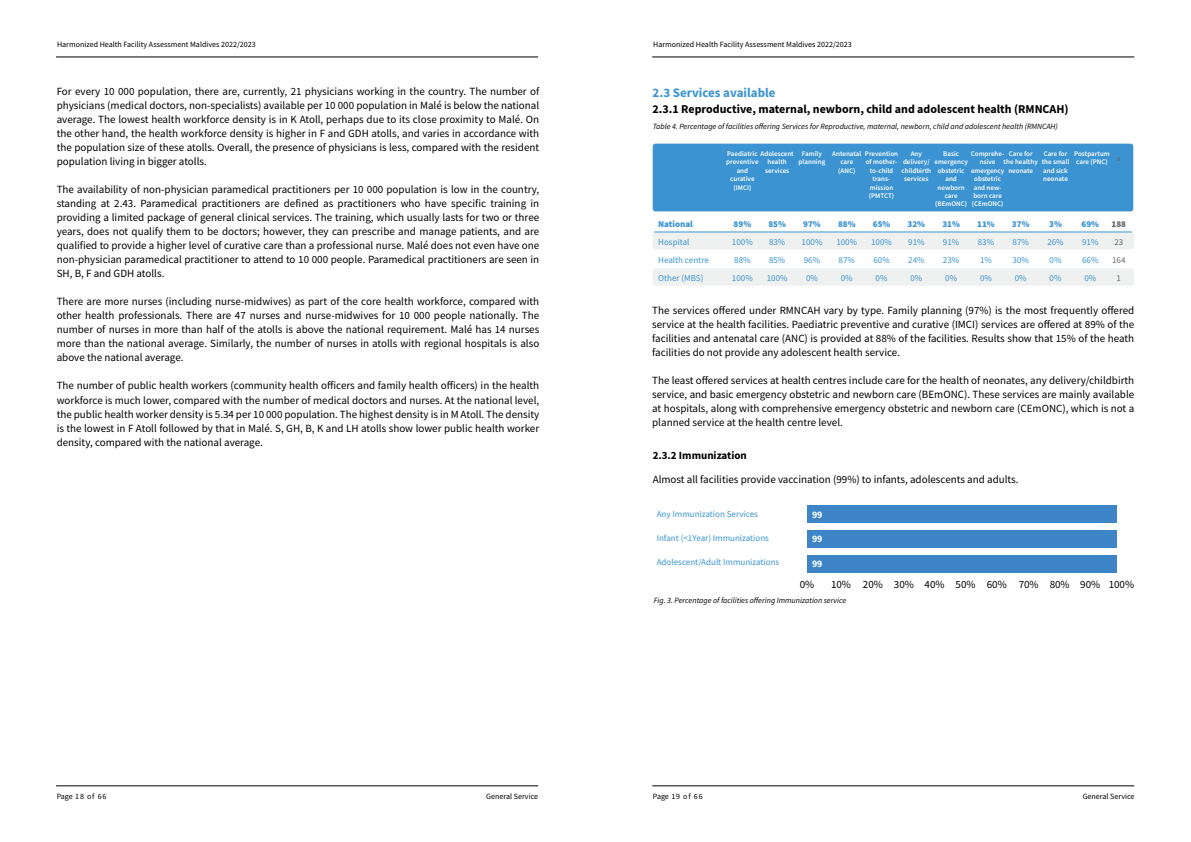
<style>
.page{position:relative;width:1191px;height:842px;background:#fff}
.page>*{position:absolute;margin:0;border:0;box-sizing:border-box;transform-origin:0 0}
.t1{font:700 13px "Source Sans Pro";color:#3b94d1}
.t2{font:700 12px "Source Sans Pro";color:#000}
.t3{font:11px/14px "Source Sans Pro";color:#000;text-align:justify}
.t4{font:700 11px "Source Sans Pro";color:#000}
.t5{font:700 10px "Source Sans Pro";color:#fff}
.t6{font:9px/18px "Source Sans Pro";color:#3b94d1}
.t7{font:900 9px "Source Sans Pro";color:#3b94d1}
.t8{font:9px/18px "Source Sans Pro";color:#67686b;text-align:center}
.t9{font:900 9px "Source Sans Pro";color:#67686b}
.t10{font:italic 8px "Source Sans Pro";color:#000}
.t11{font:8px "Source Sans Pro";color:#000}
.t12{font:8px "Source Sans Pro";letter-spacing:.05em;color:#000}
.t13{font:600 7px/8.4px "Source Sans Pro";color:#fff;text-align:center}
.t14{font:600 7px "Source Sans Pro";color:#67686b}
</style>
<div class="page">
<hr style="left:56px;top:57px;width:482px;height:1px;background:#000">
<hr style="left:652px;top:57px;width:482px;height:1px;background:#000">
<hr style="left:56px;top:786px;width:482px;height:1px;background:#000">
<hr style="left:652px;top:786px;width:482px;height:1px;background:#000">
<div style="left:652px;top:232px;width:482px;height:17px;background:#eff1f0;border-radius:3px"></div>
<div style="left:652px;top:268px;width:482px;height:18px;background:#eff1f0;border-radius:3px"></div>
<div style="left:652px;top:144px;width:481px;height:67px;background:#3b94d1;border-radius:3px"></div>
<div style="left:807px;top:505px;width:309px;height:18px;background:#3d85c7"></div>
<div style="left:807px;top:530px;width:309px;height:18px;background:#3d85c7"></div>
<div style="left:807px;top:555px;width:309px;height:17px;background:#3d85c7"></div>
<hr style="left:654px;top:232px;width:477px;height:1px;background:#3b94d1">
<p class="t11" style="left:57px;top:39px;width:200px">Harmonized Health Facility Assessment Maldives 2022/2023</p>
<p class="t11" style="left:653px;top:39px;width:200px">Harmonized Health Facility Assessment Maldives 2022/2023</p>
<p class="t3" style="left:57px;top:85px;width:484px">For every 10 000 population, there are, currently, 21 physicians working in the country. The number of physicians (medical doctors, non-specialists) available per 10 000 population in Malé is below the national average. The lowest health workforce density is in K Atoll, perhaps due to its close proximity to Malé. On the other hand, the health workforce density is higher in F and GDH atolls, and varies in accordance with the population size of these atolls. Overall, the presence of physicians is less, compared with the resident population living in bigger atolls.</p>
<p class="t3" style="left:57px;top:183px;width:484px">The availability of non-physician paramedical practitioners per 10 000 population is low in the country, standing at 2.43. Paramedical practitioners are defined as practitioners who have specific training in providing a limited package of general clinical services. The training, which usually lasts for two or three years, does not qualify them to be doctors; however, they can prescribe and manage patients, and are qualified to provide a higher level of curative care than a professional nurse. Malé does not even have one non-physician paramedical practitioner to attend to 10 000 people. Paramedical practitioners are seen in SH, B, F and GDH atolls.</p>
<p class="t3" style="left:57px;top:295px;width:484px">There are more nurses (including nurse-midwives) as part of the core health workforce, compared with other health professionals. There are 47 nurses and nurse-midwives for 10 000 people nationally. The number of nurses in more than half of the atolls is above the national requirement. Malé has 14 nurses more than the national average. Similarly, the number of nurses in atolls with regional hospitals is also above the national average.</p>
<p class="t3" style="left:57px;top:379px;width:484px">The number of public health workers (community health officers and family health officers) in the health workforce is much lower, compared with the number of medical doctors and nurses. At the national level, the public health worker density is 5.34 per 10 000 population. The highest density is in M Atoll. The density is the lowest in F Atoll followed by that in Malé. S, GH, B, K and LH atolls show lower public health worker density, compared with the national average.</p>
<p class="t1" style="left:652px;top:84px;width:124px">2.3 Services available</p>
<p class="t2" style="left:652px;top:101px;width:417px">2.3.1 Reproductive, maternal, newborn, child and adolescent health (RMNCAH)</p>
<p class="t10" style="left:652px;top:121px;width:407px">Table 4. Percentage of facilities offering Services for Reproductive, maternal, newborn, child and adolescent health (RMNCAH)</p>
<p class="t7" style="left:658px;top:217px;width:36px">National</p>
<p class="t6" style="left:658px;top:233px;width:52px">Hospital<br>Health centre<br>Other (MBS)</p>
<p class="t13" style="left:765px;top:158px;width:26px">health services</p>
<p class="t13" style="left:901px;top:149px;width:31px">Any delivery/ childbirth services</p>
<p class="t13" style="left:1003px;top:149px;width:36px">Care for the healthy neonate</p>
<p class="t13" style="left:798px;top:149px;width:28px">Family planning</p>
<p class="t13" style="left:934px;top:149px;width:35px">Basic emergency obstetric and newborn care (BEmONC)</p>
<p class="t13" style="left:1041px;top:149px;width:29px;text-align:left">Care for the small and sick neonate</p>
<p class="t13" style="left:727px;top:149px;width:68px">Paediatric Adolescent</p>
<p class="t13" style="left:726px;top:158px;width:34px">preventive</p>
<p class="t13" style="left:736px;top:166px;width:13px">and</p>
<p class="t13" style="left:730px;top:175px;width:26px">curative</p>
<p class="t13" style="left:733px;top:183px;width:19px">(IMCI)</p>
<p class="t13" style="left:865px;top:149px;width:35px">Prevention of mother&shy;to-child trans&shy;mission (PMTCT)</p>
<p class="t13" style="left:832px;top:149px;width:31px">Antenatal care (ANC)</p>
<p class="t13" style="left:970px;top:149px;width:35px">Comprehe&shy;nsive emergency obstetric and new&shy;born care (CEmONC)</p>
<p class="t13" style="left:1074px;top:149px;width:37px;text-align:left">Postpartum care (PNC)</p>
<p class="t14" style="left:1116px;top:154px;width:5px">n</p>
<p class="t7" style="left:733px;top:217px;width:19px">89%</p>
<p class="t6" style="left:732px;top:233px;width:22px">100%<br>88%<br>100%</p>
<p class="t7" style="left:768px;top:217px;width:19px">85%</p>
<p class="t6" style="left:767px;top:233px;width:22px">83%<br>85%<br>100%</p>
<p class="t7" style="left:803px;top:217px;width:19px">97%</p>
<p class="t6" style="left:801px;top:233px;width:22px">100%<br>96%<br>0%</p>
<p class="t7" style="left:838px;top:217px;width:19px">88%</p>
<p class="t6" style="left:836px;top:233px;width:22px">100%<br>87%<br>0%</p>
<p class="t7" style="left:872px;top:217px;width:19px">65%</p>
<p class="t6" style="left:871px;top:233px;width:22px">100%<br>60%<br>0%</p>
<p class="t7" style="left:907px;top:217px;width:19px">32%</p>
<p class="t6" style="left:908px;top:233px;width:18px;text-align:justify">91% 24% 0%</p>
<p class="t7" style="left:942px;top:217px;width:19px">31%</p>
<p class="t6" style="left:943px;top:233px;width:18px;text-align:justify">91% 23% 0%</p>
<p class="t7" style="left:977px;top:217px;width:19px">11%</p>
<p class="t6" style="left:977px;top:233px;width:18px">83%<br>1%<br>0%</p>
<p class="t7" style="left:1012px;top:217px;width:19px">37%</p>
<p class="t6" style="left:1012px;top:233px;width:18px;text-align:justify">87% 30% 0%</p>
<p class="t7" style="left:1049px;top:217px;width:14px">3%</p>
<p class="t6" style="left:1047px;top:233px;width:18px">26%<br>0%<br>0%</p>
<p class="t7" style="left:1081px;top:217px;width:19px">69%</p>
<p class="t6" style="left:1082px;top:233px;width:18px;text-align:justify">91% 66% 0%</p>
<p class="t9" style="left:1111px;top:217px;width:16px">188</p>
<p class="t8" style="left:1112px;top:233px;width:15px">23<br>164<br>1</p>
<p class="t3" style="left:652px;top:304px;width:483px">The services offered under RMNCAH vary by type. Family planning (97%) is the most frequently offered service at the health facilities. Paediatric preventive and curative (IMCI) services are offered at 89% of the facilities and antenatal care (ANC) is provided at 88% of the facilities. Results show that 15% of the heath facilities do not provide any adolescent health service.</p>
<p class="t3" style="left:652px;top:374px;width:483px">The least offered services at health centres include care for the health of neonates, any delivery/childbirth service, and basic emergency obstetric and newborn care (BEmONC). These services are mainly available at hospitals, along with comprehensive emergency obstetric and newborn care (CEmONC), which is not a planned service at the health centre level.</p>
<p class="t4" style="left:652px;top:448px;width:96px">2.3.2 Immunization</p>
<p class="t3" style="left:652px;top:472px;width:367px">Almost all facilities provide vaccination (99%) to infants, adolescents and adults.</p>
<p class="t6" style="left:656px;top:505px;width:103px">Any Immunization Services</p>
<p class="t6" style="left:656px;top:529px;width:114px">Infant (&lt;1Year) Immunizations</p>
<p class="t6" style="left:656px;top:553px;width:124px">Adolescent/Adult Immunizations</p>
<p class="t5" style="left:812px;top:508px;width:12px">99</p>
<p class="t5" style="left:812px;top:532px;width:12px">99</p>
<p class="t5" style="left:812px;top:557px;width:12px">99</p>
<p class="t10" style="left:654px;top:595px;width:194px">Fig. 3. Percentage of facilities offering Immunization service</p>
<p class="t3" style="left:799px;top:577px;width:16px">0%</p>
<p class="t3" style="left:831px;top:577px;width:304px">10% 20% 30% 40% 50% 60% 70% 80% 90% 100%</p>
<p class="t12" style="left:57px;top:792px;width:51px">Page 18 of 66</p>
<p class="t12" style="left:653px;top:792px;width:51px">Page 19 of 66</p>
<p class="t11" style="left:486px;top:792px;width:53px">General Service</p>
<p class="t11" style="left:1082px;top:792px;width:53px">General Service</p>
</div>
